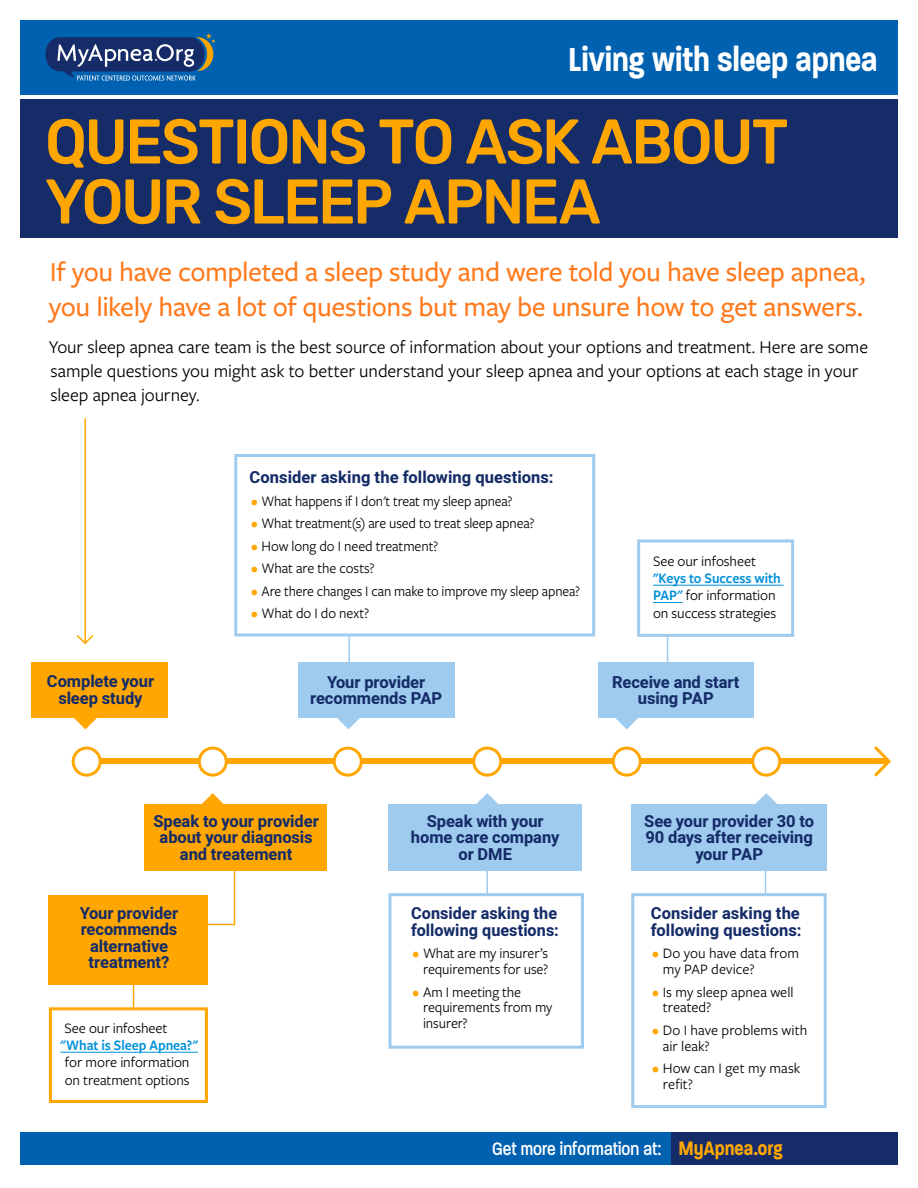
<style>
.page{position:relative;width:918px;height:1188px;background:#fff}
.page>*{position:absolute;margin:0;border:0;box-sizing:border-box;transform-origin:0 0}
.factsheet_header{font:500 63px/60px "Rubik";letter-spacing:-.04em;color:#ffa700;scale:.96 1}
.t1{font:600 36px "Paralucent Condensed";color:#fff}
.big_first_grafs{font:500 28.5px/34.5px "Freight Sans Pro";letter-spacing:-.015em;color:#ff7a1d}
.t2{font:600 21px "Paralucent Condensed";color:#ffa700}
.t3{font:500 19.5px "Paralucent Condensed";color:#fff}
.body_text{font:18.75px/24px "Freight Sans Pro";letter-spacing:-.005em;color:#000}
.box_header{font:700 16.5px/16.5px "Heebo";letter-spacing:-.005em;color:#152c68;text-align:center}
.box_bullet_text{font:15px/15.8px "Freight Sans Pro";letter-spacing:-.005em;color:#000}
.body_text-2{font:15px/17.2px "Freight Sans Pro";letter-spacing:-.005em;color:#000}
.box_bullet_text-2{font:15px "Freight Sans Pro";letter-spacing:-.005em;color:#000;scale:.96 1}
.body_text-3{font:600 15px "Freight Sans Pro";color:#0090da;scale:.94 1}
.s1{color:#ffa700}
.s2{font-weight:600;color:#0090da}
</style>
<div class="page">
<hr style="left:487px;top:846px;width:1px;height:47px;background:#9ecbee">
<hr style="left:765px;top:856px;width:1px;height:37px;background:#9ecbee">
<hr style="left:667px;top:636px;width:1px;height:32px;background:#9ecbee">
<svg style="left:132px;top:871px;width:104px;height:136px"></svg>
<div style="left:49px;top:1007px;width:159px;height:96px;border:3px solid #ffa700"></div>
<div style="left:388px;top:805px;width:194px;height:66px;background:#9ecbee"></div>
<div style="left:631px;top:805px;width:196px;height:66px;background:#9ecbee"></div>
<div style="left:20px;top:20px;width:878px;height:75px;background:#0061b0"></div>
<div style="left:20px;top:99px;width:878px;height:139px;background:#152c68"></div>
<svg style="left:45px;top:33px;width:171px;height:48px"></svg>
<div style="left:388px;top:893px;width:196px;height:156px;border:3px solid #9ecbee"></div>
<div style="left:631px;top:893px;width:196px;height:215px;border:3px solid #9ecbee"></div>
<hr style="left:60px;top:1052px;width:138px;height:1px;background:#0090da">
<div style="left:144px;top:805px;width:183px;height:66px;background:#ffa700"></div>
<div style="left:49px;top:895px;width:159px;height:90px;background:#ffa700"></div>
<div style="left:73px;top:758px;width:814px;height:6px;background:#ffa700"></div>
<div style="left:73px;top:748px;width:27px;height:27px;background:#fff;border-radius:50%"></div>
<div style="left:72px;top:747px;width:30px;height:30px;border:3px solid #ffa700;border-radius:50%"></div>
<div style="left:199px;top:748px;width:27px;height:27px;background:#fff;border-radius:50%"></div>
<div style="left:198px;top:747px;width:30px;height:30px;border:3px solid #ffa700;border-radius:50%"></div>
<div style="left:334px;top:748px;width:27px;height:27px;background:#fff;border-radius:50%"></div>
<div style="left:333px;top:747px;width:30px;height:30px;border:3px solid #ffa700;border-radius:50%"></div>
<div style="left:474px;top:748px;width:27px;height:27px;background:#fff;border-radius:50%"></div>
<div style="left:472px;top:747px;width:30px;height:30px;border:3px solid #ffa700;border-radius:50%"></div>
<div style="left:613px;top:748px;width:27px;height:27px;background:#fff;border-radius:50%"></div>
<div style="left:612px;top:747px;width:30px;height:30px;border:3px solid #ffa700;border-radius:50%"></div>
<div style="left:753px;top:748px;width:27px;height:27px;background:#fff;border-radius:50%"></div>
<div style="left:751px;top:747px;width:30px;height:30px;border:3px solid #ffa700;border-radius:50%"></div>
<hr style="left:349px;top:636px;width:1px;height:65px;background:#9ecbee">
<div style="left:32px;top:663px;width:136px;height:55px;background:#ffa700"></div>
<div style="left:298px;top:663px;width:156px;height:55px;background:#9ecbee"></div>
<div style="left:598px;top:663px;width:156px;height:55px;background:#9ecbee"></div>
<div style="left:234px;top:454px;width:361px;height:182px;border:3px solid #9ecbee"></div>
<div style="left:637px;top:539px;width:157px;height:98px;border:3px solid #9ecbee"></div>
<hr style="left:653px;top:585px;width:131px;height:1px;background:#0090da">
<svg style="left:653px;top:602px;width:29px;height:1px"></svg>
<svg style="left:74px;top:718px;width:23px;height:11px"></svg>
<hr style="left:84px;top:419px;width:2px;height:223px;background:#ffa700">
<svg style="left:76px;top:633px;width:18px;height:12px"></svg>
<svg style="left:201px;top:793px;width:23px;height:12px"></svg>
<svg style="left:476px;top:793px;width:23px;height:12px"></svg>
<svg style="left:755px;top:793px;width:23px;height:12px"></svg>
<svg style="left:615px;top:718px;width:23px;height:11px"></svg>
<svg style="left:337px;top:718px;width:23px;height:11px"></svg>
<div style="left:20px;top:1132px;width:651px;height:33px;background:#0061b0"></div>
<div style="left:671px;top:1132px;width:227px;height:33px;background:#152c68"></div>
<svg style="left:874px;top:746px;width:17px;height:31px"></svg>
<p class="t1" style="left:568px;top:39px;width:311px">Living with sleep apnea</p>
<p class="factsheet_header" style="left:45px;top:113px;width:776px">QUESTIONS TO ASK ABOUT<br>YOUR SLEEP APNEA</p>
<p class="big_first_grafs" style="left:49px;top:254px;width:818px">If you have completed a sleep study and were told you have sleep apnea, you likely have a lot of questions but may be unsure how to get answers.</p>
<p class="body_text" style="left:49px;top:334px;width:821px">Your sleep apnea care team is the best source of information about your options and treatment. Here are some sample questions you might ask to better understand your sleep apnea and your options at each stage in your sleep apnea journey.</p>
<p class="box_header" style="left:250px;top:469px;width:306px">Consider asking the following questions:</p>
<p class="box_bullet_text-2" style="left:251px;top:491px;width:274px"><span class="s1">•</span> What happens if I don't treat my sleep apnea?</p>
<p class="box_bullet_text" style="left:251px;top:515px;width:285px"><span class="s1">•</span> What treatment(s) are used to treat sleep apnea?</p>
<p class="box_bullet_text" style="left:251px;top:537px;width:189px"><span class="s1">•</span> How long do I need treatment?</p>
<p class="box_bullet_text" style="left:251px;top:560px;width:125px"><span class="s1">•</span> What are the costs?</p>
<p class="box_bullet_text-2" style="left:251px;top:581px;width:344px"><span class="s1">•</span> Are there changes I can make to improve my sleep apnea?</p>
<p class="box_bullet_text" style="left:251px;top:605px;width:120px"><span class="s1">•</span> What do I do next?</p>
<p class="body_text-2" style="left:653px;top:552px;width:129px">See our infosheet <span class="s2">"Keys to Success with<br>PAP"</span> for information on success strategies</p>
<p class="box_header" style="left:47px;top:674px;width:109px">Complete your sleep study</p>
<p class="box_header" style="left:310px;top:674px;width:134px">Your provider recommends PAP</p>
<p class="box_header" style="left:612px;top:674px;width:129px">Receive and start using PAP</p>
<p class="box_header" style="left:153px;top:813px;width:167px">Speak to your provider about your diagnosis and treatement</p>
<p class="box_header" style="left:80px;top:905px;width:100px">Your provider recommends alternative treatment?</p>
<p class="body_text-2" style="left:65px;top:1019px;width:104px">See our infosheet</p>
<p class="body_text-3" style="left:60px;top:1035px;width:148px">"What is Sleep Apnea?"</p>
<p class="body_text-2" style="left:65px;top:1053px;width:126px">for more information</p>
<p class="body_text-2" style="left:65px;top:1071px;width:127px">on treatment options</p>
<p class="box_header" style="left:411px;top:813px;width:150px">Speak with your home care company or DME</p>
<p class="box_header" style="left:644px;top:813px;width:172px">See your provider 30 to<br>90 days after receiving your PAP</p>
<p class="box_header" style="left:411px;top:906px;width:149px;text-align:left">Consider asking the following questions:</p>
<p class="box_bullet_text" style="left:413px;top:945px;width:137px;text-align:right"><span class="s1">•</span> What are my insurer’s requirements for use?</p>
<p class="box_bullet_text" style="left:423px;top:983px;width:131px;text-indent:-10px"><span class="s1">•</span> Am I meeting the requirements from my insurer?</p>
<p class="box_header" style="left:651px;top:906px;width:152px;text-align:left">Consider asking the following questions:</p>
<p class="box_bullet_text" style="left:663px;top:945px;width:138px;text-indent:-10px"><span class="s1">•</span> Do you have data from my PAP device?</p>
<p class="box_bullet_text" style="left:663px;top:983px;width:132px;text-indent:-10px"><span class="s1">•</span> Is my sleep apnea well treated?</p>
<p class="box_bullet_text" style="left:663px;top:1022px;width:146px;text-indent:-10px"><span class="s1">•</span> Do I have problems with air leak?</p>
<p class="box_bullet_text" style="left:663px;top:1060px;width:139px;text-indent:-10px"><span class="s1">•</span> How can I get my mask refit?</p>
<p class="t3" style="left:492px;top:1137px;width:171px">Get more information at:</p>
<p class="t2" style="left:679px;top:1136px;width:106px">MyApnea.org</p>
</div>
